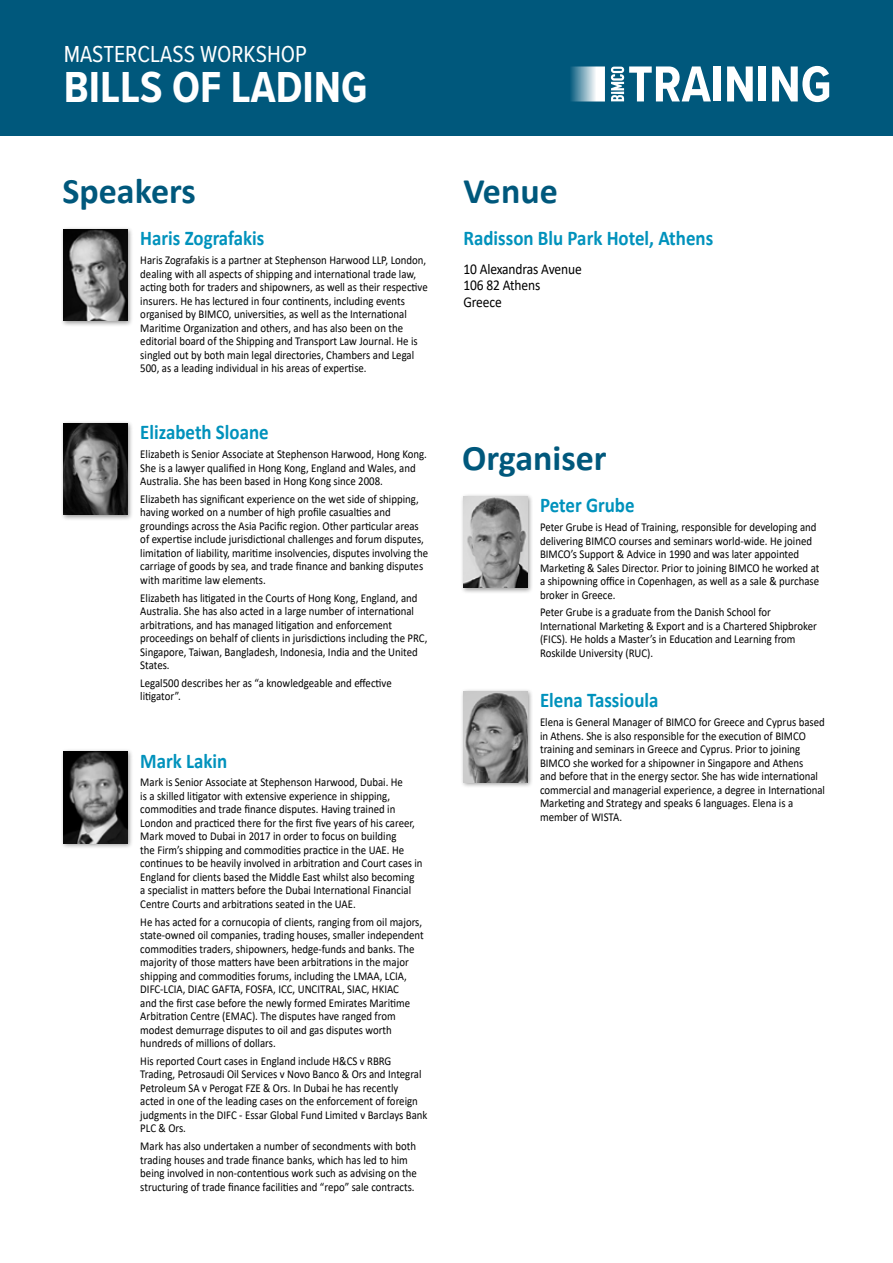
<style>
.page{position:relative;width:893px;height:1263px;background:#fff}
.page>*{position:absolute;margin:0;border:0;box-sizing:border-box;transform-origin:0 0}
.t1{font:700 45px "Proxima Nova Cond";color:#fff}
.t2{font:700 36px "Calibri";color:#00587c}
.t3{font:24px "Proxima Nova Cond";color:#fff}
.t4{font:700 21px "Calibri";color:#0092bc;scale:.9 1}
.t5{font:15px/16.5px "Calibri";letter-spacing:-.01em;color:#000;scale:.9 1}
.t6{font:12px/13.5px "Calibri";color:#000;scale:.9 1}
</style>
<div class="page">
<div style="left:0;top:0;width:893px;height:136px;background:#00587c"></div>
<div style="left:714px;top:66px;width:7px;height:35px;background:#fff"></div>
<svg style="left:727px;top:66px;width:26px;height:35px"></svg>
<div style="left:759px;top:66px;width:7px;height:35px;background:#fff"></div>
<svg style="left:772px;top:66px;width:57px;height:36px"></svg>
<svg style="left:611px;top:66px;width:100px;height:35px"></svg>
<svg style="left:571px;top:66px;width:34px;height:36px"></svg>
<div style="left:61px;top:226px;width:72px;height:101px;background:#000;opacity:.4"></div>
<img style="left:64px;top:230px;width:64px;height:91px">
<div style="left:61px;top:420px;width:72px;height:101px;background:#000;opacity:.4"></div>
<img style="left:64px;top:424px;width:64px;height:91px">
<div style="left:61px;top:749px;width:72px;height:100px;background:#000;opacity:.4"></div>
<img style="left:64px;top:752px;width:64px;height:91px">
<div style="left:460px;top:493px;width:73px;height:101px;background:#000;opacity:.4"></div>
<img style="left:463px;top:497px;width:64px;height:91px">
<div style="left:460px;top:688px;width:73px;height:101px;background:#000;opacity:.4"></div>
<img style="left:463px;top:691px;width:64px;height:92px">
<h3 class="t3" style="left:64px;top:37px;width:245px">MASTERCLASS WORKSHOP</h3>
<h1 class="t1" style="left:64px;top:54px;width:305px">BILLS OF LADING</h1>
<h2 class="t2" style="left:63px;top:165px;width:135px">Speakers</h2>
<h3 class="t4" style="left:140px;top:224px;width:139px">Haris Zografakis</h3>
<p class="t6" style="left:140px;top:253px;width:321px">Haris Zografakis is a partner at Stephenson Harwood LLP, London, dealing with all aspects of shipping and international trade law, acting both for traders and shipowners, as well as their respective insurers. He has lectured in four continents, including events organised by BIMCO, universities, as well as the International Maritime Organization and others, and has also been on the editorial board of the Shipping and Transport Law Journal. He is singled out by both main legal directories, Chambers and Legal 500, as a leading individual in his areas of expertise.</p>
<h3 class="t4" style="left:140px;top:417px;width:144px">Elizabeth Sloane</h3>
<p class="t6" style="left:140px;top:447px;width:320px">Elizabeth is Senior Associate at Stephenson Harwood, Hong Kong.<br>She is a lawyer qualified in Hong Kong, England and Wales, and<br>Australia. She has been based in Hong Kong since 2008.</p>
<p class="t6" style="left:140px;top:492px;width:321px">Elizabeth has significant experience on the wet side of shipping, having worked on a number of high profile casualties and groundings across the Asia Pacific region. Other particular areas of expertise include jurisdictional challenges and forum disputes, limitation of liability, maritime insolvencies, disputes involving the carriage of goods by sea, and trade finance and banking disputes with maritime law elements.</p>
<p class="t6" style="left:140px;top:591px;width:320px">Elizabeth has litigated in the Courts of Hong Kong, England, and Australia. She has also acted in a large number of international arbitrations, and has managed litigation and enforcement proceedings on behalf of clients in jurisdictions including the PRC, Singapore, Taiwan, Bangladesh, Indonesia, India and the United States.</p>
<p class="t6" style="left:140px;top:676px;width:281px">Legal500 describes her as “a knowledgeable and effective litigator”.</p>
<h3 class="t4" style="left:140px;top:746px;width:98px">Mark Lakin</h3>
<p class="t6" style="left:140px;top:775px;width:315px">Mark is Senior Associate at Stephenson Harwood, Dubai. He<br>is a skilled litigator with extensive experience in shipping, commodities and trade finance disputes. Having trained in London and practiced there for the first five years of his career, Mark moved to Dubai in 2017 in order to focus on building<br>the Firm’s shipping and commodities practice in the UAE. He continues to be heavily involved in arbitration and Court cases in England for clients based the Middle East whilst also becoming a specialist in matters before the Dubai International Financial Centre Courts and arbitrations seated in the UAE.</p>
<p class="t6" style="left:140px;top:915px;width:316px">He has acted for a cornucopia of clients, ranging from oil majors, state-owned oil companies, trading houses, smaller independent commodities traders, shipowners, hedge-funds and banks. The majority of those matters have been arbitrations in the major shipping and commodities forums, including the LMAA, LCIA, DIFC-LCIA, DIAC GAFTA, FOSFA, ICC, UNCITRAL, SIAC, HKIAC<br>and the first case before the newly formed Emirates Maritime Arbitration Centre (EMAC). The disputes have ranged from modest demurrage disputes to oil and gas disputes worth hundreds of millions of dollars.</p>
<p class="t6" style="left:140px;top:1054px;width:321px">His reported Court cases in England include H&amp;CS v RBRG Trading, Petrosaudi Oil Services v Novo Banco &amp; Ors and Integral Petroleum SA v Perogat FZE &amp; Ors. In Dubai he has recently<br>acted in one of the leading cases on the enforcement of foreign judgments in the DIFC - Essar Global Fund Limited v Barclays Bank PLC &amp; Ors.</p>
<p class="t6" style="left:140px;top:1139px;width:309px">Mark has also undertaken a number of secondments with both trading houses and trade finance banks, which has led to him being involved in non-contentious work such as advising on the structuring of trade finance facilities and “repo” sale contracts.</p>
<h2 class="t2" style="left:463px;top:165px;width:96px">Venue</h2>
<h3 class="t4" style="left:463px;top:223px;width:279px">Radisson Blu Park Hotel, Athens</h3>
<p class="t5" style="left:463px;top:260px;width:133px">10 Alexandras Avenue<br>106 82 Athens<br>Greece</p>
<h2 class="t2" style="left:462px;top:432px;width:146px">Organiser</h2>
<h3 class="t4" style="left:540px;top:491px;width:107px">Peter Grube</h3>
<p class="t6" style="left:540px;top:520px;width:312px">Peter Grube is Head of Training, responsible for developing and delivering BIMCO courses and seminars world-wide. He joined BIMCO’s Support &amp; Advice in 1990 and was later appointed Marketing &amp; Sales Director. Prior to joining BIMCO he worked at a shipowning office in Copenhagen, as well as a sale &amp; purchase broker in Greece.</p>
<p class="t6" style="left:540px;top:605px;width:309px">Peter Grube is a graduate from the Danish School for International Marketing &amp; Export and is a Chartered Shipbroker (FICS). He holds a Master’s in Education and Learning from Roskilde University (RUC).</p>
<h3 class="t4" style="left:540px;top:685px;width:133px">Elena Tassioula</h3>
<p class="t6" style="left:540px;top:715px;width:318px">Elena is General Manager of BIMCO for Greece and Cyprus based in Athens. She is also responsible for the execution of BIMCO training and seminars in Greece and Cyprus. Prior to joining BIMCO she worked for a shipowner in Singapore and Athens<br>and before that in the energy sector. She has wide international commercial and managerial experience, a degree in International Marketing and Strategy and speaks 6 languages. Elena is a member of WISTA.</p>
</div>
